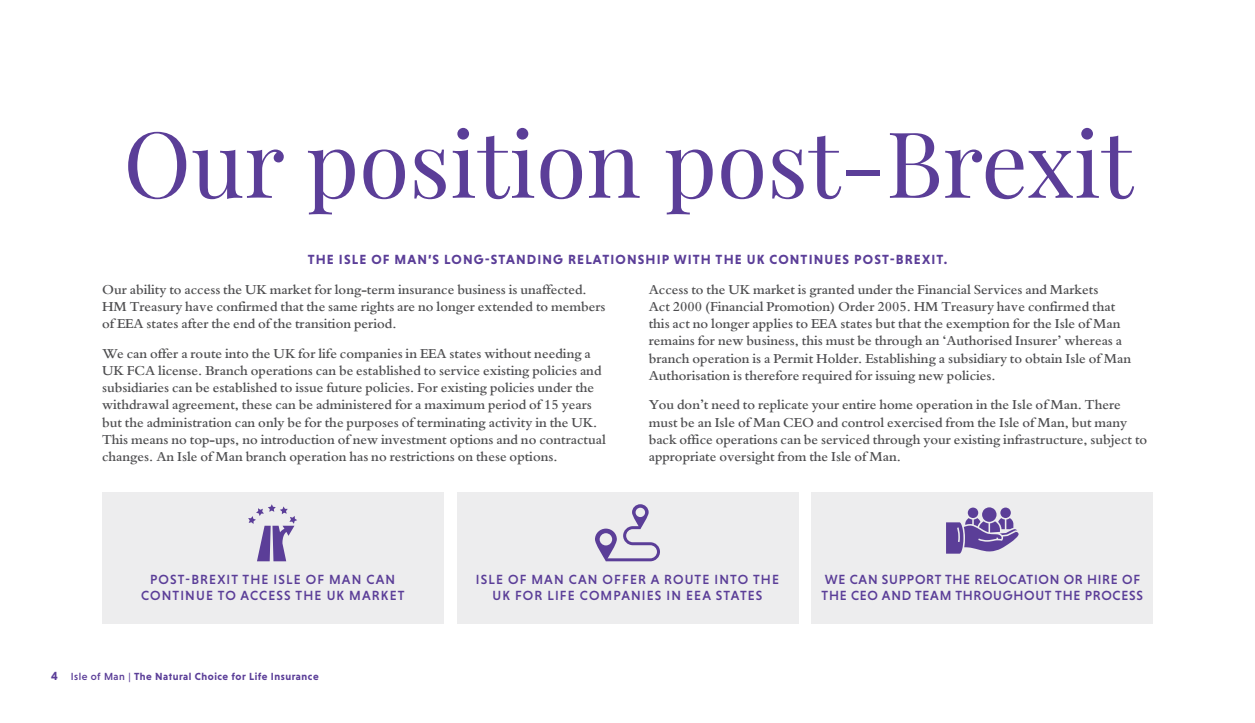
<style>
.page{position:relative;width:1255px;height:723px;background:#fff}
.page>*{position:absolute;margin:0;border:0;box-sizing:border-box;transform-origin:0 0}
.t1{font:91.5px "Playfair Display";color:#5b3e98}
.t2{font:600 14.25px/17.1px "Bembo";color:#4d4d4f}
.t3{font:500 13.5px/16.2px "Niveau Grotesk";letter-spacing:.08em;color:#5b3e98;text-align:center}
.t4{font:700 13.5px "Niveau Grotesk";letter-spacing:.085em;color:#5b3e98}
.t5{font:500 13.5px/16.2px "Niveau Grotesk";letter-spacing:.055em;color:#5b3e98}
.t6{font:700 10.5px "Niveau Grotesk";letter-spacing:.05em;color:#5b3e98}
.s1{font-size:12px}
.s2{font-weight:500}
</style>
<div class="page">
<div style="left:102px;top:492px;width:341px;height:132px;background:#ededee"></div>
<div style="left:457px;top:492px;width:341px;height:132px;background:#ededee"></div>
<div style="left:811px;top:492px;width:341px;height:132px;background:#ededee"></div>
<svg style="left:248px;top:504px;width:49px;height:57px"></svg>
<svg style="left:595px;top:504px;width:65px;height:57px"></svg>
<svg style="left:946px;top:507px;width:72px;height:47px"></svg>
<h1 class="t1" style="left:123px;top:106px;width:1011px">Our position post-Brexit</h1>
<p class="t4" style="left:308px;top:252px;width:641px">THE ISLE OF MAN’S LONG-STANDING RELATIONSHIP WITH THE UK CONTINUES POST-BREXIT.</p>
<p class="t2" style="left:102px;top:281px;width:505px">Our ability to access the UK market for long-term insurance business is unaffected.<br>HM Treasury have confirmed that the same rights are no longer extended to members of EEA states after the end of the transition period.</p>
<p class="t2" style="left:102px;top:345px;width:505px">We can offer a route into the UK for life companies in EEA states without needing a UK FCA license. Branch operations can be established to service existing policies and subsidiaries can be established to issue future policies. For existing policies under the withdrawal agreement, these can be administered for a maximum period of 15 years but the administration can only be for the purposes of terminating activity in the UK.<br>This means no top-ups, no introduction of new investment options and no contractual changes. An Isle of Man branch operation has no restrictions on these options.</p>
<p class="t2" style="left:648px;top:281px;width:484px">Access to the UK market is granted under the Financial Services and Markets<br>Act 2000 (Financial Promotion) Order 2005. HM Treasury have confirmed that this act no longer applies to EEA states but that the exemption for the Isle of Man remains for new business, this must be through an ‘Authorised Insurer’ whereas a branch operation is a Permit Holder. Establishing a subsidiary to obtain Isle of Man Authorisation is therefore required for issuing new policies.</p>
<p class="t2" style="left:648px;top:396px;width:500px">You don’t need to replicate your entire home operation in the Isle of Man. There must be an Isle of Man CEO and control exercised from the Isle of Man, but many back office operations can be serviced through your existing infrastructure, subject to appropriate oversight from the Isle of Man.</p>
<p class="t3" style="left:141px;top:571px;width:265px">POST-BREXIT THE ISLE OF MAN CAN<br>CONTINUE TO ACCESS THE UK MARKET</p>
<p class="t3" style="left:476px;top:571px;width:305px">ISLE OF MAN CAN OFFER A ROUTE INTO THE<br>UK FOR LIFE COMPANIES IN EEA STATES</p>
<p class="t5" style="left:821px;top:571px;width:323px">WE CAN SUPPORT THE RELOCATION OR HIRE OF<br>THE CEO AND TEAM THROUGHOUT THE PROCESS</p>
<p class="t6" style="left:51px;top:671px;width:269px"><span class="s1">4</span> <span class="s2">Isle of Man |</span> The Natural Choice for Life Insurance</p>
</div>
